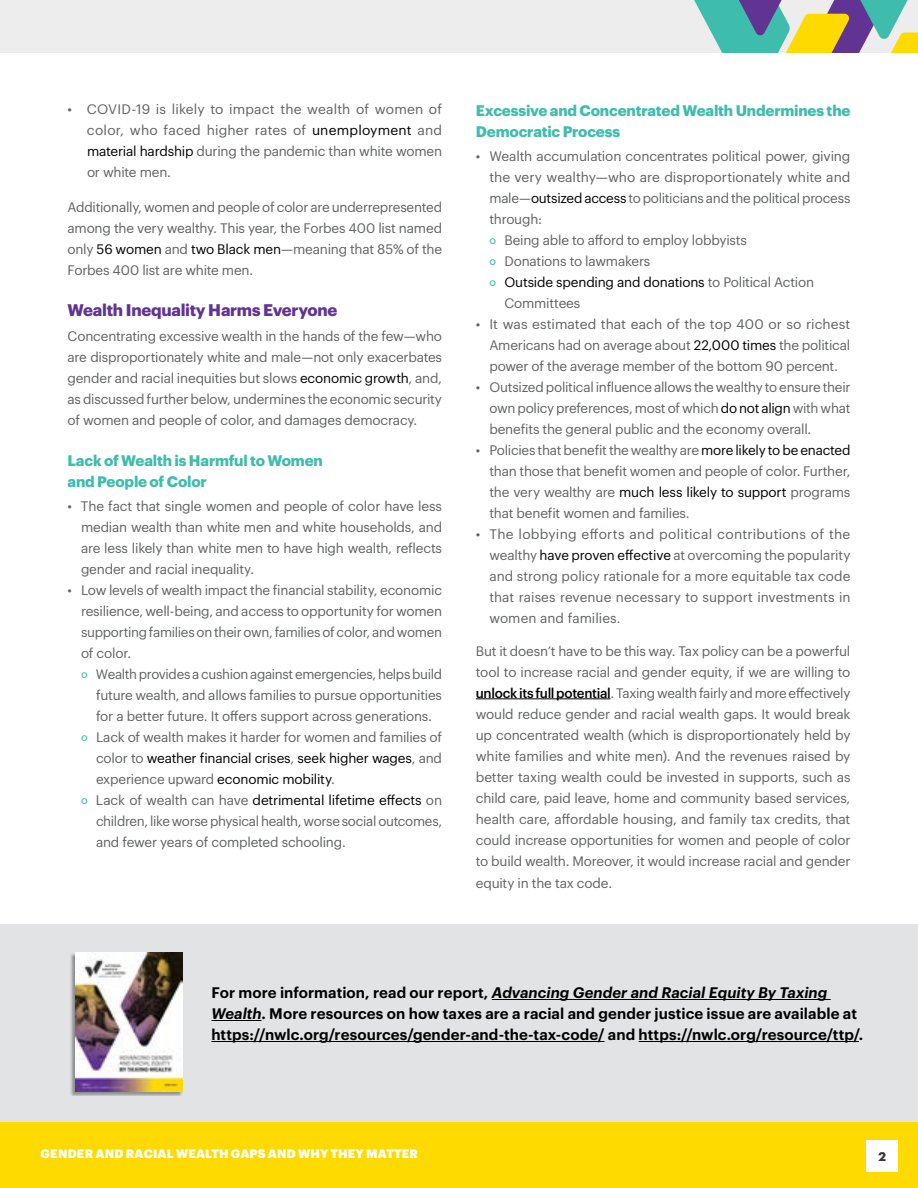
<style>
.page{position:relative;width:918px;height:1188px;background:#fff}
.page>*{position:absolute;margin:0;border:0;box-sizing:border-box;transform-origin:0 0}
.t1{font:700 16.5px "Graphik";letter-spacing:-.015em;color:#613393}
.t2{font:600 15px/21px "Graphik";letter-spacing:.005em;color:#000}
.t3{font:700 15px/21px "Graphik";letter-spacing:-.01em;color:#3ebdad}
.t4{font:13.5px/21px "Graphik";letter-spacing:-.015em;color:#5f6162;text-align:justify}
.t5{font:13.5px "Graphik";letter-spacing:-.015em;color:#000}
.t6{font:700 12.3px "Graphik";color:#363636}
.t7{font:900 12px "Graphik";letter-spacing:.01em;color:#fff}
.s1{color:#000}
.s2{color:#3ebdad}
.s3{color:#5f6162}
.s4{font-weight:500;color:#000}
.s5{font-style:italic}
</style>
<div class="page">
<div style="left:0;top:1122px;width:918px;height:66px;background:#ffda00"></div>
<div style="left:0;top:0;width:918px;height:53px;background:#ededee"></div>
<svg style="left:694px;top:0;width:224px;height:53px"></svg>
<div style="left:867px;top:1141px;width:31px;height:31px;background:#fff"></div>
<div style="left:0;top:924px;width:918px;height:198px;background:#e2e3e4"></div>
<hr style="left:492px;top:999px;width:339px;height:1px;background:#000">
<hr style="left:211px;top:1020px;width:51px;height:1px;background:#000">
<hr style="left:211px;top:1041px;width:394px;height:1px;background:#000">
<hr style="left:639px;top:1041px;width:220px;height:1px;background:#000">
<hr style="left:476px;top:698px;width:134px;height:1px;background:#000">
<div style="left:70px;top:952px;width:112px;height:144px;background:#000;opacity:.37"></div>
<img style="left:75px;top:952px;width:107px;height:139px">
<p class="t4" style="left:87px;top:98px;width:357px;text-indent:-19px">• COVID-19 is likely to impact the wealth of women of color, who faced higher rates of <span class="s1">unemployment</span> and <span class="s1">material hardship</span> during the pandemic than white women or white men.</p>
<p class="t4" style="left:67px;top:195px;width:376px">Additionally, women and people of color are underrepresented among the very wealthy. This year, the Forbes 400 list named only <span class="s1">56 women</span> and <span class="s1">two Black men</span>—meaning that 85% of the Forbes 400 list are white men.</p>
<p class="t1" style="left:68px;top:297px;width:271px">Wealth Inequality Harms Everyone</p>
<p class="t4" style="left:68px;top:324px;width:376px">Concentrating excessive wealth in the hands of the few—who are disproportionately white and male—not only exacerbates gender and racial inequities but slows <span class="s1">economic growth</span>, and, as discussed further below, undermines the economic security of women and people of color, and damages democracy.</p>
<p class="t3" style="left:68px;top:449px;width:257px">Lack of Wealth is Harmful to Women and People of Color</p>
<p class="t4" style="left:81px;top:495px;width:363px;text-indent:-14px">• The fact that single women and people of color have less median wealth than white men and white households, and are less likely than white men to have high wealth, reflects gender and racial inequality.</p>
<p class="t4" style="left:68px;top:579px;width:376px">• Low levels of wealth impact the financial stability, economic</p>
<p class="t4" style="left:81px;top:600px;width:363px">resilience, well-being, and access to opportunity for women</p>
<p class="t4" style="left:81px;top:621px;width:363px">supporting families on their own, families of color, and women</p>
<p class="t4" style="left:81px;top:642px;width:52px">of color.</p>
<p class="t4" style="left:81px;top:663px;width:363px"><span class="s2">º</span> Wealth provides a cushion against emergencies, helps build</p>
<p class="t4" style="left:96px;top:684px;width:348px">future wealth, and allows families to pursue opportunities</p>
<p class="t4" style="left:96px;top:705px;width:338px">for a better future. It offers support across generations.</p>
<p class="t4" style="left:81px;top:726px;width:363px"><span class="s2">º</span> Lack of wealth makes it harder for women and families of</p>
<p class="t5" style="left:96px;top:748px;width:348px"><span class="s3">color to</span> weather financial crises<span class="s3">,</span> seek higher wages<span class="s3">, and</span></p>
<p class="t4" style="left:96px;top:768px;width:240px">experience upward <span class="s1">economic mobility</span>.</p>
<p class="t5" style="left:81px;top:790px;width:363px"><span class="s2">º</span> <span class="s3">Lack of wealth can have</span> detrimental lifetime effects <span class="s3">on</span></p>
<p class="t4" style="left:96px;top:810px;width:348px">children, like worse physical health, worse social outcomes,</p>
<p class="t4" style="left:96px;top:831px;width:251px">and fewer years of completed schooling.</p>
<p class="t3" style="left:476px;top:98px;width:376px">Excessive and Concentrated Wealth Undermines the<br>Democratic Process</p>
<p class="t4" style="left:476px;top:145px;width:376px">• Wealth accumulation concentrates political power, giving</p>
<p class="t4" style="left:489px;top:166px;width:363px">the very wealthy—who are disproportionately white and</p>
<p class="t4" style="left:489px;top:187px;width:363px">male—<span class="s1">outsized access</span> to politicians and the political process</p>
<p class="t4" style="left:489px;top:208px;width:54px">through:</p>
<p class="t4" style="left:489px;top:229px;width:259px"><span class="s2">º</span> Being able to afford to employ lobbyists</p>
<p class="t4" style="left:489px;top:250px;width:163px"><span class="s2">º</span> Donations to lawmakers</p>
<p class="t5" style="left:489px;top:272px;width:326px"><span class="s2">º</span> Outside spending and donations <span class="s3">to Political Action</span></p>
<p class="t4" style="left:504px;top:292px;width:78px">Committees</p>
<p class="t4" style="left:489px;top:313px;width:363px;text-indent:-14px">• It was estimated that each of the top 400 or so richest Americans had on average about <span class="s1">22,000 times</span> the political power of the average member of the bottom 90 percent.</p>
<p class="t4" style="left:489px;top:376px;width:363px;text-indent:-14px">• Outsized political influence allows the wealthy to ensure their own policy preferences, most of which <span class="s1">do not align</span> with what benefits the general public and the economy overall.</p>
<p class="t4" style="left:489px;top:439px;width:363px;text-indent:-14px">• Policies that benefit the wealthy are <span class="s1">more likely to be enacted </span>than those that benefit women and people of color. Further, the very wealthy are <span class="s1">much less likely to support</span> programs that benefit women and families.</p>
<p class="t4" style="left:489px;top:523px;width:363px;text-indent:-14px">• The lobbying efforts and political contributions of the wealthy <span class="s1">have proven effective</span> at overcoming the popularity and strong policy rationale for a more equitable tax code that raises revenue necessary to support investments in women and families.</p>
<p class="t4" style="left:476px;top:639px;width:376px">But it doesn’t have to be this way. Tax policy can be a powerful tool to increase racial and gender equity, if we are willing to <span class="s4">unlock its full potential</span>. Taxing wealth fairly and more effectively would reduce gender and racial wealth gaps. It would break up concentrated wealth (which is disproportionately held by white families and white men). And the revenues raised by better taxing wealth could be invested in supports, such as child care, paid leave, home and community based services, health care, affordable housing, and family tax credits, that could increase opportunities for women and people of color to build wealth. Moreover, it would increase racial and gender</p>
<p class="t4" style="left:476px;top:872px;width:138px">equity in the tax code.</p>
<p class="t2" style="left:211px;top:981px;width:653px">For more information, read our report, <span class="s5">Advancing Gender and Racial Equity By Taxing<br>Wealth</span>. More resources on how taxes are a racial and gender justice issue are available at https://nwlc.org/resources/gender-and-the-tax-code/ and https://nwlc.org/resource/ttp/.</p>
<p class="t7" style="left:41px;top:1144px;width:379px">GENDER AND RACIAL WEALTH GAPS AND WHY THEY MATTER</p>
<p class="t6" style="left:879px;top:1147px;width:9px">2</p>
</div>
